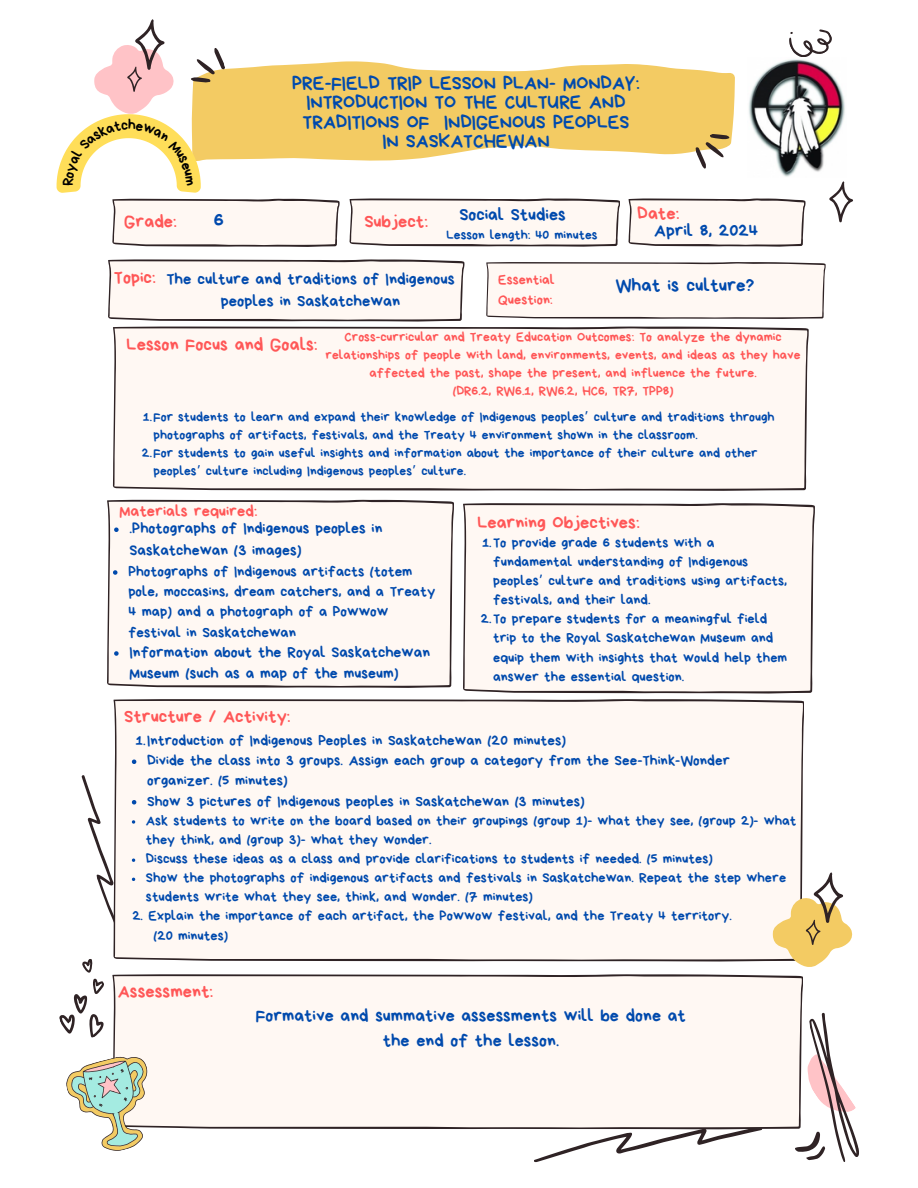
<style>
.page{position:relative;width:918px;height:1188px;background:#fff}
.page>*{position:absolute;margin:0;border:0;box-sizing:border-box;transform-origin:0 0}
.t1{font:19.8px "Bryndan Write";color:#004aad}
.t2{font:19.65px/19.4px "Bryndan Write";color:#004aad;text-align:center}
.t3{font:18.9px "Bryndan Write";color:#004aad}
.t4{font:18.45px "Bryndan Write";color:#ff5757}
.t5{font:18.3px "Bryndan Write";color:#ff5757}
.t6{font:18px/24.8px "Bryndan Write";color:#004aad;text-align:center}
.t7{font:16.5px/22.5px "Bryndan Write";color:#004aad;text-align:center}
.t8{font:16.35px "Bryndan Write";color:#ff5757}
.t9{font:15.75px/21.3px "Bryndan Write";color:#004aad}
.t10{font:15px/20.2px "Bryndan Write";color:#004aad}
.t11{font:14.25px/19.2px "Bryndan Write";color:#004aad}
.t12{font:14.25px/19.6px "Bryndan Write";color:#ff5757}
.t13{font:13.5px/18px "Bryndan Write";color:#004aad}
.t14{font:13.5px/18px "Bryndan Write";color:#ff5757;text-align:center}
.s1{font-family:"Noto Sans Gurmukhi"}
</style>
<div class="page">
<svg style="left:227px;top:61px;width:508px;height:100px;background:#f4d176"></svg>
<svg style="left:108px;top:259px;width:356px;height:63px"></svg>
<svg style="left:112px;top:199px;width:228px;height:48px"></svg>
<svg style="left:534px;top:1129px;width:228px;height:33px"></svg>
<div style="left:113px;top:974px;width:690px;height:155px;background:#fff8f3"></div>
<div style="left:113px;top:327px;width:696px;height:164px;background:#fff8f3"></div>
<div style="left:107px;top:500px;width:347px;height:188px;background:#fff8f3"></div>
<svg style="left:463px;top:503px;width:352px;height:191px;fill:#fff8f3"></svg>
<div style="left:113px;top:699px;width:691px;height:263px;background:#fff8f3"></div>
<svg style="left:349px;top:199px;width:271px;height:48px"></svg>
<svg style="left:628px;top:199px;width:178px;height:48px"></svg>
<svg style="left:486px;top:262px;width:340px;height:57px"></svg>
<svg style="left:693px;top:131px;width:42px;height:38px"></svg>
<svg style="left:59px;top:957px;width:59px;height:88px"></svg>
<svg style="left:829px;top:181px;width:24px;height:41px"></svg>
<svg style="left:773px;top:872px;width:80px;height:95px"></svg>
<svg style="left:795px;top:1010px;width:64px;height:152px"></svg>
<svg style="left:789px;top:29px;width:43px;height:28px"></svg>
<svg style="left:66px;top:1051px;width:99px;height:100px"></svg>
<img style="left:748px;top:59px;width:97px;height:118px">
<svg style="left:114px;top:528px;width:5px;height:4px"></svg>
<svg style="left:113px;top:570px;width:4px;height:5px"></svg>
<svg style="left:114px;top:651px;width:5px;height:5px"></svg>
<svg style="left:132px;top:760px;width:4px;height:4px"></svg>
<svg style="left:81px;top:773px;width:55px;height:178px"></svg>
<svg style="left:57px;top:19px;width:170px;height:174px"></svg>
<p class="t5" style="left:124px;top:212px;width:54px">Grade:</p>
<h3 class="t2" style="left:292px;top:73px;width:349px">PRE-FIELD TRIP LESSON PLAN- MONDAY:<br>INTRODUCTION TO THE CULTURE AND<br>TRADITIONS OF INDIGENOUS PEOPLES<br>IN SASKATCHEWAN</h3>
<h2 class="t1" style="left:214px;top:210px;width:12px">6</h2>
<p class="t6" style="left:459px;top:202px;width:108px">Social Studies</p>
<p class="t5" style="left:364px;top:212px;width:65px">Subject:</p>
<p class="t13" style="left:447px;top:226px;width:153px">Lesson length: 40 minutes</p>
<h1 class="t5" style="left:637px;top:205px;width:44px">Date:</h1>
<h2 class="t6" style="left:654px;top:218px;width:106px">April 8, 2024</h2>
<p class="t5" style="left:114px;top:269px;width:43px">Topic:</p>
<p class="t7" style="left:166px;top:268px;width:290px">The culture and traditions of Indigenous peoples in Saskatchewan</p>
<p class="t12" style="left:498px;top:270px;width:58px">Essential<br>Question:</p>
<h2 class="t3" style="left:615px;top:275px;width:141px">What is culture?</h2>
<p class="t14" style="left:326px;top:328px;width:477px">Cross-curricular and Treaty Education Outcomes: To analyze the dynamic relationships of people with land, environments, events, and ideas as they have affected the past, shape the present, and influence the future.<br>(DR6.2, RW6.1, RW6.2, HC6, TR7, TPP8)</p>
<p class="t4" style="left:127px;top:335px;width:193px">Lesson Focus and Goals:</p>
<h2 class="t13" style="left:153px;top:408px;width:623px;text-indent:-11px">1.For students to learn and expand their knowledge of Indigenous peoples<span class="s1">’</span> culture and traditions through photographs of artifacts, festivals, and the Treaty 4 environment shown in the classroom.</h2>
<h2 class="t13" style="left:153px;top:444px;width:606px;text-indent:-12px">2.For students to gain useful insights and information about the importance of their culture and other peoples<span class="s1">’</span> culture including Indigenous peoples<span class="s1">’</span> culture.</h2>
<p class="t8" style="left:120px;top:503px;width:139px">Materials required:</p>
<p class="t9" style="left:130px;top:518px;width:254px">.Photographs of Indigenous peoples in<br>Saskatchewan (3 images)</p>
<h2 class="t10" style="left:128px;top:561px;width:308px">Photographs of Indigenous artifacts (totem pole, moccasins, dream catchers, and a Treaty 4 map) and a photograph of a Powwow festival in Saskatchewan</h2>
<h2 class="t9" style="left:130px;top:642px;width:302px">Information about the Royal Saskatchewan<br>Museum (such as a map of the museum)</h2>
<p class="t5" style="left:124px;top:707px;width:168px">Structure / Activity:</p>
<p class="t5" style="left:477px;top:513px;width:164px">Learning Objectives:</p>
<h3 class="t11" style="left:493px;top:533px;width:295px;text-indent:-11px">1.To provide grade 6 students with a fundamental understanding of Indigenous peoples<span class="s1">’</span> culture and traditions using artifacts, festivals, and their land.</h3>
<p class="t11" style="left:493px;top:609px;width:296px;text-indent:-12px">2.To prepare students for a meaningful field trip to the Royal Saskatchewan Museum and equip them with insights that would help them answer the essential question.</p>
<h2 class="t10" style="left:136px;top:730px;width:432px">1.Introduction of Indigenous Peoples in Saskatchewan (20 minutes)</h2>
<h2 class="t10" style="left:147px;top:751px;width:584px">Divide the class into 3 groups. Assign each group a category from the See-Think-Wonder organizer. (5 minutes)</h2>
<h2 class="t10" style="left:147px;top:791px;width:439px">Show 3 pictures of Indigenous peoples in Saskatchewan (3 minutes)</h2>
<p class="t11" style="left:146px;top:811px;width:652px">Ask students to write on the board based on their groupings (group 1)- what they see, (group 2)- what they think, and (group 3)- what they wonder.</p>
<p class="t11" style="left:146px;top:849px;width:568px">Discuss these ideas as a class and provide clarifications to students if needed. (5 minutes)</p>
<p class="t11" style="left:146px;top:868px;width:642px">Show the photographs of indigenous artifacts and festivals in Saskatchewan. Repeat the step where students write what they see, think, and wonder. (7 minutes)</p>
<p class="t11" style="left:132px;top:907px;width:601px">2. Explain the importance of each artifact, the Powwow festival, and the Treaty 4 territory.</p>
<h3 class="t11" style="left:154px;top:926px;width:76px">(20 minutes)</h3>
<p class="t5" style="left:118px;top:982px;width:97px">Assessment:</p>
<p class="t6" style="left:256px;top:1003px;width:432px">Formative and summative assessments will be done at the end of the lesson.</p>
</div>
